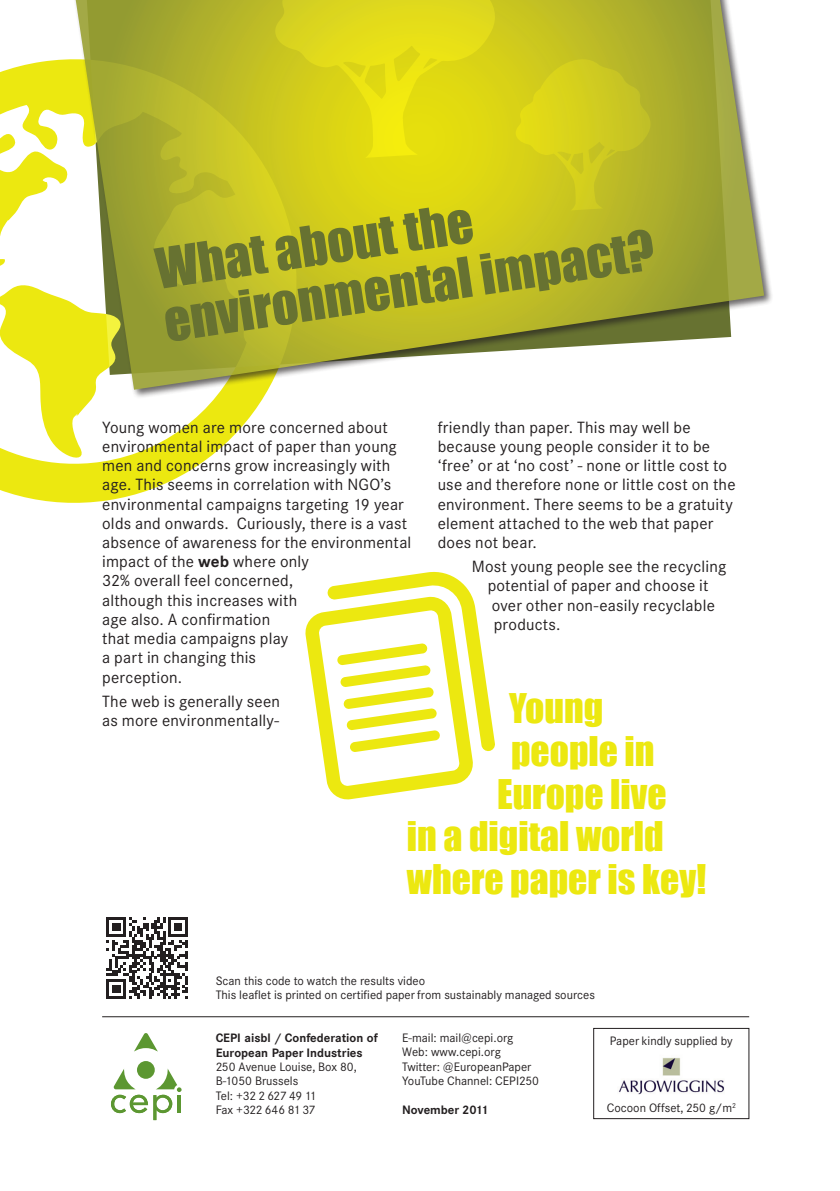
<style>
.page{position:relative;width:840px;height:1191px;background:#fff}
.page>*{position:absolute;margin:0;border:0;box-sizing:border-box;transform-origin:0 0}
.t1{font:51.6px/53px "Impact";color:#677231}
.t2{font:37.6px "Impact";color:#ece810}
.t3{font:16px/19.2px "Corporate SBQ";letter-spacing:.015em;color:#231f20}
.t4{font:12px/14.4px "Corporate SBQ";color:#231f20}
.t5{font:700 12px/14.4px "Corporate SBQ";color:#231f20}
.s1{font-weight:700}
</style>
<div class="page">
<svg style="left:0;top:59px;width:262px;height:444px"></svg>
<div style="left:72px;top:0;width:701px;height:400px;background:#231f20;opacity:.75"></div>
<svg style="left:73px;top:0;width:690px;height:390px;background:#c4c33e"></svg>
<svg style="left:305px;top:571px;width:190px;height:229px"></svg>
<svg style="left:134px;top:1033px;width:24px;height:18px"></svg>
<div style="left:137px;top:1061px;width:18px;height:17px;background:#5c9731;border-radius:50%"></div>
<svg style="left:111px;top:1068px;width:70px;height:52px"></svg>
<hr style="left:102px;top:1016px;width:646px;height:1px;background:#231f20">
<img style="left:618px;top:1057px;width:106px;height:37px">
<div style="left:593px;top:1028px;width:155px;height:90px;border:1px solid #231f20"></div>
<svg style="left:106px;top:917px;width:82px;height:81px"></svg>
<h1 class="t1" style="left:152px;top:240px;width:496px;rotate:-8deg">What about the environmental impact?</h1>
<p class="t3" style="left:437px;top:418px;width:299px">friendly than paper. This may well be because young people consider it to be ‘free’ or at ‘no cost’ - none or little cost to use and therefore none or little cost on the environment. There seems to be a gratuity element attached to the web that paper does not bear.</p>
<p class="t3" style="left:471px;top:557px;width:256px">Most young people see the recycling</p>
<p class="t3" style="left:487px;top:576px;width:222px">potential of paper and choose it</p>
<p class="t3" style="left:491px;top:595px;width:224px">over other non-easily recyclable</p>
<p class="t3" style="left:493px;top:614px;width:68px">products.</p>
<p class="t3" style="left:102px;top:418px;width:310px">Young women are more concerned about environmental impact of paper than young men and concerns grow increasingly with age. This seems in correlation with NGO’s environmental campaigns targeting 19 year olds and onwards. Curiously, there is a vast absence of awareness for the environmental impact of the <span class="s1">web</span> where only<br>32% overall feel concerned,<br>although this increases with<br>age also. A confirmation<br>that media campaigns play<br>a part in changing this<br>perception.</p>
<p class="t3" style="left:102px;top:691px;width:179px">The web is generally seen as more environmentally-</p>
<h2 class="t2" style="left:508px;top:679px;width:96px">Young</h2>
<h2 class="t2" style="left:510px;top:722px;width:145px">people in</h2>
<h2 class="t2" style="left:496px;top:764px;width:171px">Europe live</h2>
<h2 class="t2" style="left:406px;top:807px;width:258px">in a digital world</h2>
<h2 class="t2" style="left:406px;top:849px;width:301px">where paper is key!</h2>
<p class="t4" style="left:215px;top:973px;width:211px">Scan this code to watch the results video</p>
<p class="t4" style="left:215px;top:987px;width:380px">This leaflet is printed on certified paper from sustainably managed sources</p>
<p class="t5" style="left:215px;top:1031px;width:164px">CEPI aisbl / Confederation of<br>European Paper Industries</p>
<p class="t4" style="left:215px;top:1059px;width:143px">250 Avenue Louise, Box 80,<br>B-1050 Brussels<br>Tel: +32 2 627 49 11<br>Fax +322 646 81 37</p>
<p class="t4" style="left:402px;top:1030px;width:138px">E-mail: mail@cepi.org<br>Web: www.cepi.org<br>Twitter: @EuropeanPaper<br>YouTube Channel: CEPI250</p>
<p class="t5" style="left:402px;top:1102px;width:88px">November 2011</p>
<p class="t4" style="left:606px;top:1100px;width:131px">Cocoon Offset, 250 g/m<sup>2</sup></p>
<p class="t4" style="left:609px;top:1034px;width:124px">Paper kindly supplied by</p>
</div>
